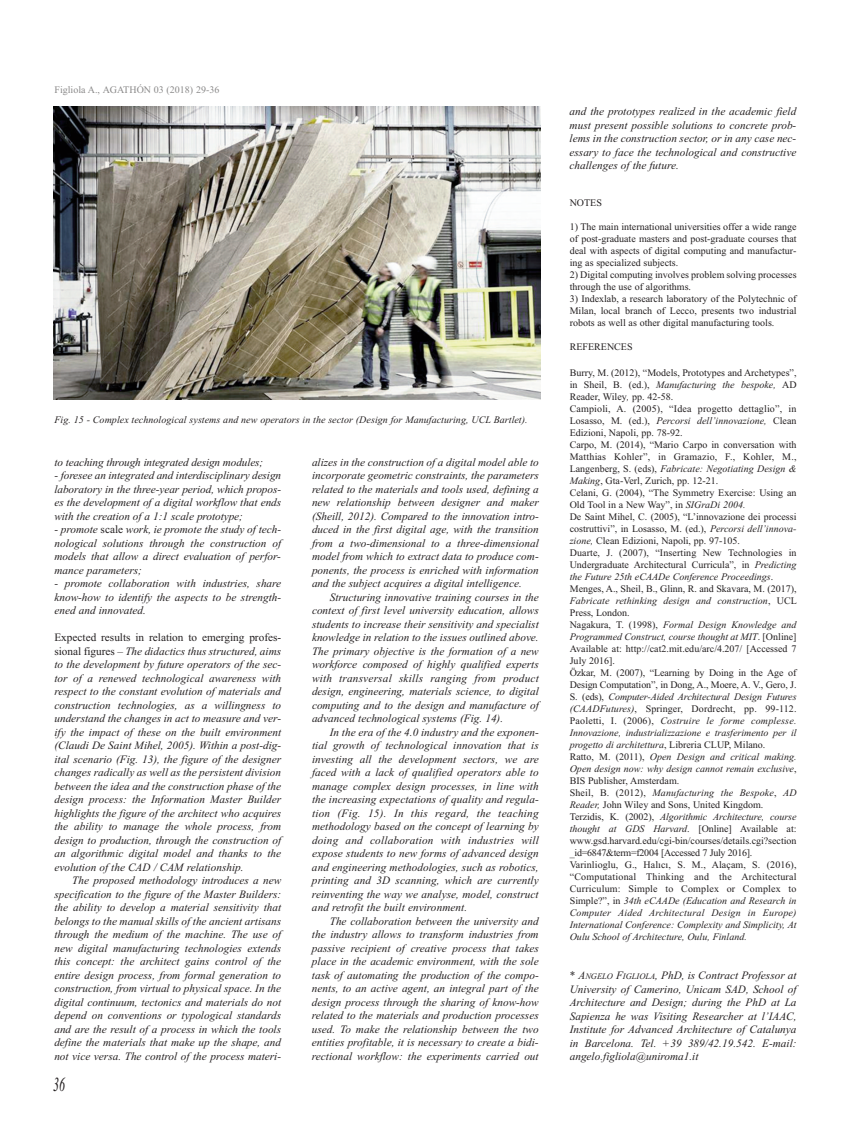
<style>
.page{position:relative;width:851px;height:1134px;background:#fff}
.page>*{position:absolute;margin:0;border:0;box-sizing:border-box;transform-origin:0 0}
.t1{font:italic 20px "Times New Roman";color:#231f20;scale:.6 1}
.t2{font:italic 11.25px/13.5px "Times New Roman";color:#231f20;text-align:justify}
.t3{font:10px/12px "Times New Roman";color:#231f20;text-align:justify}
.t4{font:italic 10px "Times New Roman";letter-spacing:.005em;color:#231f20}
.t5{font:10px "Times New Roman";color:#8a8989}
.s1{font-style:normal}
.s2{font-style:italic}
.s3{font-size:8.5px}
</style>
<div class="page">
<img style="left:53px;top:106px;width:487px;height:293px">
<p class="t5" style="left:54px;top:84px;width:166px">Figliola A., AGATHÓN 03 (2018) 29-36</p>
<p class="t4" style="left:54px;top:414px;width:474px">Fig. 15 - Complex technological systems and new operators in the sector (Design for Manufacturing, UCL Bartlet).</p>
<p class="t2" style="left:54px;top:455px;width:210px">to teaching through integrated design modules;</p>
<p class="t2" style="left:54px;top:469px;width:228px">- foresee an integrated and interdisciplinary design laboratory in the three-year period, which propos&shy;es the development of a digital workflow that ends with the creation of a 1:1 scale prototype;</p>
<p class="t2" style="left:54px;top:523px;width:228px">- promote <span class="s1">scale</span> work, ie promote the study of tech&shy;nological solutions through the construction of models that allow a direct evaluation of perfor&shy;mance parameters;</p>
<p class="t2" style="left:54px;top:577px;width:228px">- promote collaboration with industries, share know-how to identify the aspects to be strength&shy;ened and innovated.</p>
<p class="t2" style="left:54px;top:631px;width:228px"><span class="s1">Expected results in relation to emerging profes&shy;sional figures –</span> The didactics thus structured, aims to the development by future operators of the sec&shy;tor of a renewed technological awareness with respect to the constant evolution of materials and construction technologies, as a willingness to understand the changes in act to measure and ver&shy;ify the impact of these on the built environment (Claudi De Saint Mihel, 2005). Within a post-dig&shy;ital scenario (Fig. 13), the figure of the designer changes radically as well as the persistent division between the idea and the construction phase of the design process: the Information Master Builder highlights the figure of the architect who acquires the ability to manage the whole process, from design to production, through the construction of an algorithmic digital model and thanks to the evolution of the CAD / CAM relationship.</p>
<p class="t2" style="left:54px;top:874px;width:228px;text-indent:18px">The proposed methodology introduces a new specification to the figure of the Master Builders: the ability to develop a material sensitivity that belongs to the manual skills of the ancient artisans through the medium of the machine. The use of new digital manufacturing technologies extends this concept: the architect gains control of the entire design process, from formal generation to construction, from virtual to physical space. In the digital continuum, tectonics and materials do not depend on conventions or typological standards and are the result of a process in which the tools define the materials that make up the shape, and not vice versa. The control of the process materi-</p>
<h1 class="t1" style="left:53px;top:1072px;width:21px">36</h1>
<p class="t2" style="left:312px;top:455px;width:228px">alizes in the construction of a digital model able to incorporate geometric constraints, the parameters related to the materials and tools used, defining a new relationship between designer and maker (Sheill, 2012). Compared to the innovation intro&shy;duced in the first digital age, with the transition from a two-dimensional to a three-dimensional model from which to extract data to produce com&shy;ponents, the process is enriched with information and the subject acquires a digital intelligence.</p>
<p class="t2" style="left:312px;top:590px;width:228px;text-indent:18px">Structuring innovative training courses in the context of first level university education, allows students to increase their sensitivity and specialist knowledge in relation to the issues outlined above.<br>The primary objective is the formation of a new workforce composed of highly qualified experts with transversal skills ranging from product design, engineering, materials science, to digital computing and to the design and manufacture of advanced technological systems (Fig. 14).</p>
<p class="t2" style="left:312px;top:725px;width:228px;text-indent:18px">In the era of the 4.0 industry and the exponen&shy;tial growth of technological innovation that is investing all the development sectors, we are faced with a lack of qualified operators able to manage complex design processes, in line with the increasing expectations of quality and regula&shy;tion (Fig. 15). In this regard, the teaching methodology based on the concept of learning by doing and collaboration with industries will expose students to new forms of advanced design and engineering methodologies, such as robotics, printing and 3D scanning, which are currently reinventing the way we analyse, model, construct and retrofit the built environment.</p>
<p class="t2" style="left:312px;top:914px;width:228px;text-indent:18px">The collaboration between the university and the industry allows to transform industries from passive recipient of creative process that takes place in the academic environment, with the sole task of automating the production of the compo&shy;nents, to an active agent, an integral part of the design process through the sharing of know-how related to the materials and production processes used. To make the relationship between the two entities profitable, it is necessary to create a bidi&shy;rectional workflow: the experiments carried out</p>
<p class="t2" style="left:569px;top:105px;width:228px">and the prototypes realized in the academic field must present possible solutions to concrete prob&shy;lems in the construction sector, or in any case nec&shy;essary to face the technological and constructive challenges of the future.</p>
<p class="t3" style="left:569px;top:197px;width:34px">NOTES</p>
<p class="t3" style="left:569px;top:221px;width:228px">1) The main international universities offer a wide range of post-graduate masters and post-graduate courses that deal with aspects of digital computing and manufactur&shy;ing as specialized subjects.</p>
<p class="t3" style="left:569px;top:269px;width:228px">2) Digital computing involves problem solving processes through the use of algorithms.</p>
<p class="t3" style="left:569px;top:293px;width:228px">3) Indexlab, a research laboratory of the Polytechnic of Milan, local branch of Lecco, presents two industrial robots as well as other digital manufacturing tools.</p>
<p class="t3" style="left:569px;top:341px;width:64px">REFERENCES</p>
<p class="t3" style="left:569px;top:366px;width:229px;text-align:left">Burry, M. (2012), “Models, Prototypes and Archetypes”, in Sheil, B. (ed.), <span class="s2">Manufacturing the bespoke,</span> AD Reader, Wiley<span class="s2">,</span> pp. 42-58.<br>Campioli, A. (2005), “Idea progetto dettaglio”, in Losasso, M. (ed.), <span class="s2">Percorsi dell’innovazione,</span> Clean Edizioni, Napoli, pp. 78-92.<br>Carpo, M. (2014), “Mario Carpo in conversation with Matthias Kohler”, in Gramazio, F., Kohler, M., Langenberg, S. (eds), <span class="s2">Fabricate: Negotiating Design &amp; Making</span>, Gta-Verl, Zurich, pp. 12-21.<br>Celani, G. (2004), “The Symmetry Exercise: Using an Old Tool in a New Way”, in <span class="s2">SIGraDi 2004.<br></span>De Saint Mihel, C. (2005), “L’innovazione dei processi costruttivi”, in Losasso, M. (ed.), <span class="s2">Percorsi dell’innova&shy;zione,</span> Clean Edizioni, Napoli, pp. 97-105.<br>Duarte, J. (2007), “Inserting New Technologies in Undergraduate Architectural Curricula”, in <span class="s2">Predicting the Future 25th eCAADe Conference Proceedings</span>.<br>Menges, A., Sheil, B., Glinn, R. and Skavara, M. (2017), <span class="s2">Fabricate rethinking design and construction</span>, UCL Press, London.<br>Nagakura, T. (1998), <span class="s2">Formal Design Knowledge and Programmed Construct, course thought at MIT</span>. [Online] Available at: http://cat2.mit.edu/arc/4.207/ [Accessed 7<br>July 2016].<br>Özkar, M. (2007), “Learning by Doing in the Age of Design Computation”, in Dong, A., Moere, A. V., Gero, J.<br>S. (eds), <span class="s2">Computer-Aided Architectural Design Futures (CAADFutures)</span>, Springer, Dordrecht, pp. 99-112.<br>Paoletti, I. (2006), <span class="s2">Costruire le forme complesse.<br>Innovazione, industrializzazione e trasferimento per il progetto di architettura</span>, Libreria CLUP, Milano.<br>Ratto, M. (2011), <span class="s2">Open Design and critical making.<br>Open design now: why design cannot remain exclusive</span>, BIS Publisher, Amsterdam.<br>Sheil, B. (2012), <span class="s2">Manufacturing the Bespoke</span>, <span class="s2">AD Reader,</span> John Wiley and Sons, United Kingdom.<br>Terzidis, K. (2002), <span class="s2">Algorithmic Architecture, course thought at GDS Harvard</span>. [Online] Available at: www.gsd.harvard.edu/cgi-bin/courses/details.cgi?section _id=6847&amp;term=f2004 [Accessed 7 July 2016].<br>Varinlioglu, G., Halıcı, S. M., Alaçam, S. (2016), “Computational Thinking and the Architectural Curriculum: Simple to Complex or Complex to Simple?”, in <span class="s2">34th eCAADe (Education and Research in Computer Aided Architectural Design in Europe)<br>International Conference: Complexity and Simplicity, At Oulu School of Architecture, Oulu, Finland.</span></p>
<p class="t2" style="left:569px;top:969px;width:228px">* A<span class="s3">NGELO</span> F<span class="s3">IGLIOLA</span>, PhD, is Contract Professor at University of Camerino, Unicam SAD, School of Architecture and Design; during the PhD at La Sapienza he was Visiting Researcher at l’IAAC, Institute for Advanced Architecture of Catalunya in Barcelona. Tel. +39 389/42.19.542. E-mail: angelo.figliola@uniroma1.it</p>
</div>
